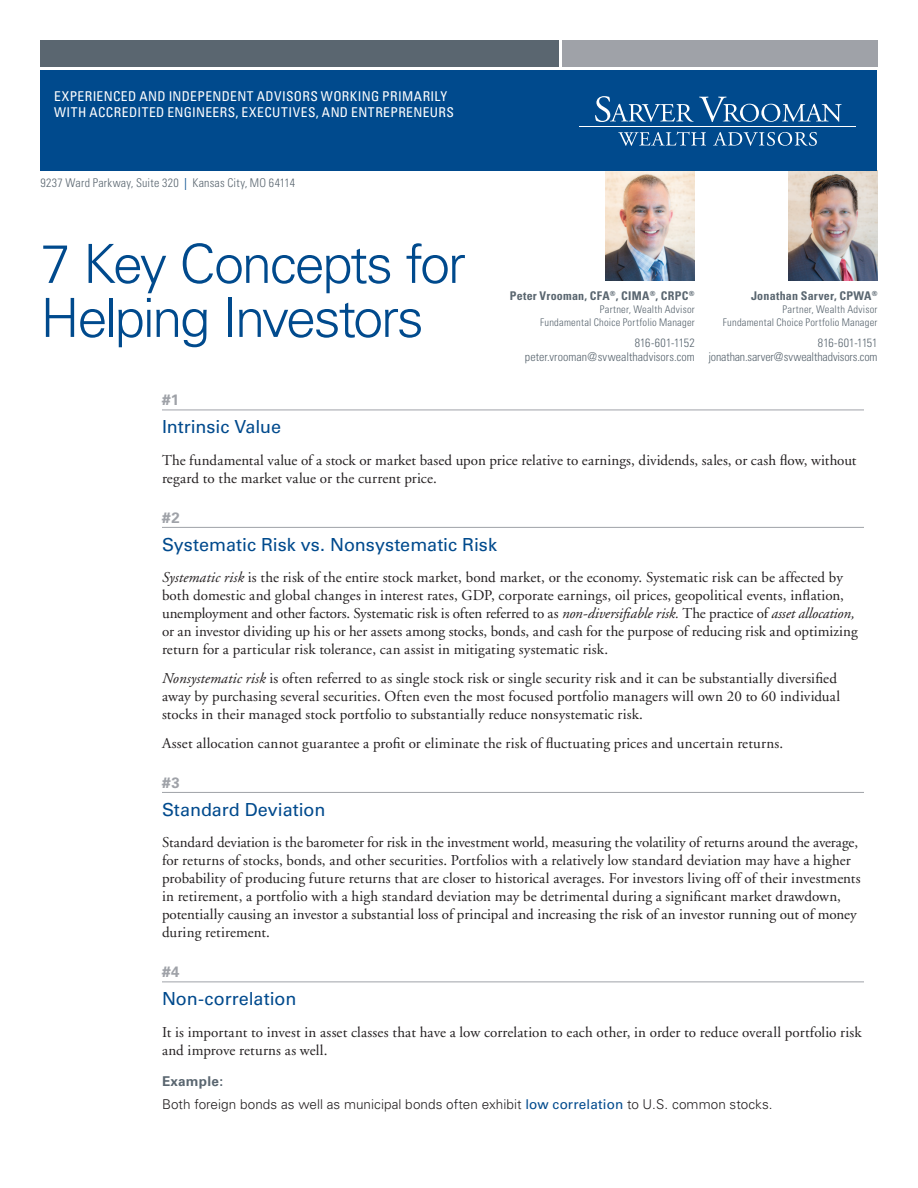
<style>
.page{position:relative;width:918px;height:1188px;background:#fff}
.page>*{position:absolute;margin:0;border:0;box-sizing:border-box;transform-origin:0 0}
.t1{font:300 54px/54px "Univers";letter-spacing:-.04em;color:#004a8d}
.t2{font:18px "Univers";letter-spacing:-.005em;color:#004a8d}
.t3{font:15px/18px "Adobe Garamond";letter-spacing:.005em;color:#231f20}
.t4{font:700 15px "Univers";color:#9fa2a8}
.t5{font:condensed 13.5px/16.2px "Univers";letter-spacing:.03em;color:#fff}
.t6{font:300 13.5px/23px "Univers";letter-spacing:.005em;color:#231f20}
.t7{font:300 condensed 12px/14.4px "Univers";letter-spacing:.005em;color:#5a6670;text-align:right}
.t8{font:700 condensed 12px "Univers";letter-spacing:.02em;color:#5a6670}
.t9{font:300 condensed 10.5px/12.6px "Univers";letter-spacing:.02em;color:#5a6670;text-align:right}
.s1{font-weight:400;color:#004a8d}
.s2{font-style:italic}
.s3{font-weight:700;color:#5a6670}
</style>
<div class="page">
<img style="left:606px;top:171px;width:89px;height:110px">
<img style="left:789px;top:171px;width:89px;height:110px">
<div style="left:40px;top:70px;width:838px;height:101px;background:#004a8d"></div>
<div style="left:40px;top:40px;width:519px;height:28px;background:#5a6670"></div>
<div style="left:562px;top:40px;width:316px;height:28px;background:#9fa2a8"></div>
<svg style="left:595px;top:96px;width:247px;height:26px"></svg>
<svg style="left:618px;top:132px;width:88px;height:14px"></svg>
<svg style="left:713px;top:132px;width:104px;height:14px"></svg>
<hr style="left:579px;top:127px;width:277px;height:1px;background:#fff">
<hr style="left:162px;top:410px;width:702px;height:1px;background:#9fa2a8">
<hr style="left:162px;top:527px;width:702px;height:1px;background:#9fa2a8">
<hr style="left:162px;top:792px;width:702px;height:1px;background:#9fa2a8">
<hr style="left:162px;top:982px;width:702px;height:1px;background:#9fa2a8">
<p class="t5" style="left:54px;top:87px;width:401px">EXPERIENCED AND INDEPENDENT ADVISORS WORKING PRIMARILY<br>WITH ACCREDITED ENGINEERS, EXECUTIVES, AND ENTREPRENEURS</p>
<p class="t7" style="left:40px;top:176px;width:256px">9237 Ward Parkway, Suite 320 <span class="s1">|</span> Kansas City, MO 64114</p>
<h1 class="t1" style="left:40px;top:237px;width:427px">7 Key Concepts for<br>Helping Investors</h1>
<p class="t8" style="left:510px;top:289px;width:186px">Peter Vrooman, CFA<sup>®</sup>, CIMA<sup>®</sup>, CRPC<sup>®</sup></p>
<p class="t9" style="left:540px;top:303px;width:156px">Partner, Wealth Advisor<br>Fundamental Choice Portfolio Manager</p>
<p class="t7" style="left:525px;top:335px;width:171px">816-601-1152 peter.vrooman@svwealthadvisors.com</p>
<p class="t8" style="left:751px;top:289px;width:128px">Jonathan Sarver, CPWA<sup>®</sup></p>
<p class="t9" style="left:723px;top:303px;width:156px">Partner, Wealth Advisor<br>Fundamental Choice Portfolio Manager</p>
<p class="t7" style="left:708px;top:335px;width:171px">816-601-1151 jonathan.sarver@svwealthadvisors.com</p>
<p class="t4" style="left:162px;top:391px;width:19px">#1</p>
<p class="t2" style="left:162px;top:416px;width:121px">Intrinsic Value</p>
<p class="t3" style="left:162px;top:451px;width:696px">The fundamental value of a stock or market based upon price relative to earnings, dividends, sales, or cash flow, without regard to the market value or the current price.</p>
<p class="t4" style="left:162px;top:509px;width:19px">#2</p>
<p class="t2" style="left:162px;top:534px;width:337px">Systematic Risk vs. Nonsystematic Risk</p>
<p class="t3" style="left:162px;top:569px;width:697px"><span class="s2">Systematic risk</span> is the risk of the entire stock market, bond market, or the economy. Systematic risk can be affected by both domestic and global changes in interest rates, GDP, corporate earnings, oil prices, geopolitical events, inflation, unemployment and other factors. Systematic risk is often referred to as <span class="s2">non-diversifiable risk.</span> The practice of <span class="s2">asset allocation, </span>or an investor dividing up his or her assets among stocks, bonds, and cash for the purpose of reducing risk and optimizing return for a particular risk tolerance, can assist in mitigating systematic risk.</p>
<p class="t3" style="left:162px;top:670px;width:680px"><span class="s2">Nonsystematic risk</span> is often referred to as single stock risk or single security risk and it can be substantially diversified away by purchasing several securities. Often even the most focused portfolio managers will own 20 to 60 individual stocks in their managed stock portfolio to substantially reduce nonsystematic risk.</p>
<p class="t3" style="left:162px;top:734px;width:623px">Asset allocation cannot guarantee a profit or eliminate the risk of fluctuating prices and uncertain returns.</p>
<p class="t4" style="left:162px;top:774px;width:19px">#3</p>
<p class="t2" style="left:162px;top:799px;width:165px">Standard Deviation</p>
<p class="t3" style="left:162px;top:834px;width:700px">Standard deviation is the barometer for risk in the investment world, measuring the volatility of returns around the average, for returns of stocks, bonds, and other securities. Portfolios with a relatively low standard deviation may have a higher probability of producing future returns that are closer to historical averages. For investors living off of their investments in retirement, a portfolio with a high standard deviation may be detrimental during a significant market drawdown, potentially causing an investor a substantial loss of principal and increasing the risk of an investor running out of money during retirement.</p>
<p class="t4" style="left:162px;top:963px;width:19px">#4</p>
<p class="t2" style="left:162px;top:988px;width:136px">Non-correlation</p>
<p class="t3" style="left:162px;top:1023px;width:701px">It is important to invest in asset classes that have a low correlation to each other, in order to reduce overall portfolio risk and improve returns as well.</p>
<p class="t6" style="left:162px;top:1070px;width:612px"><span class="s3">Example:<br></span>Both foreign bonds as well as municipal bonds often exhibit <span class="s1">low correlation</span> to U.S. common stocks.</p>
</div>
